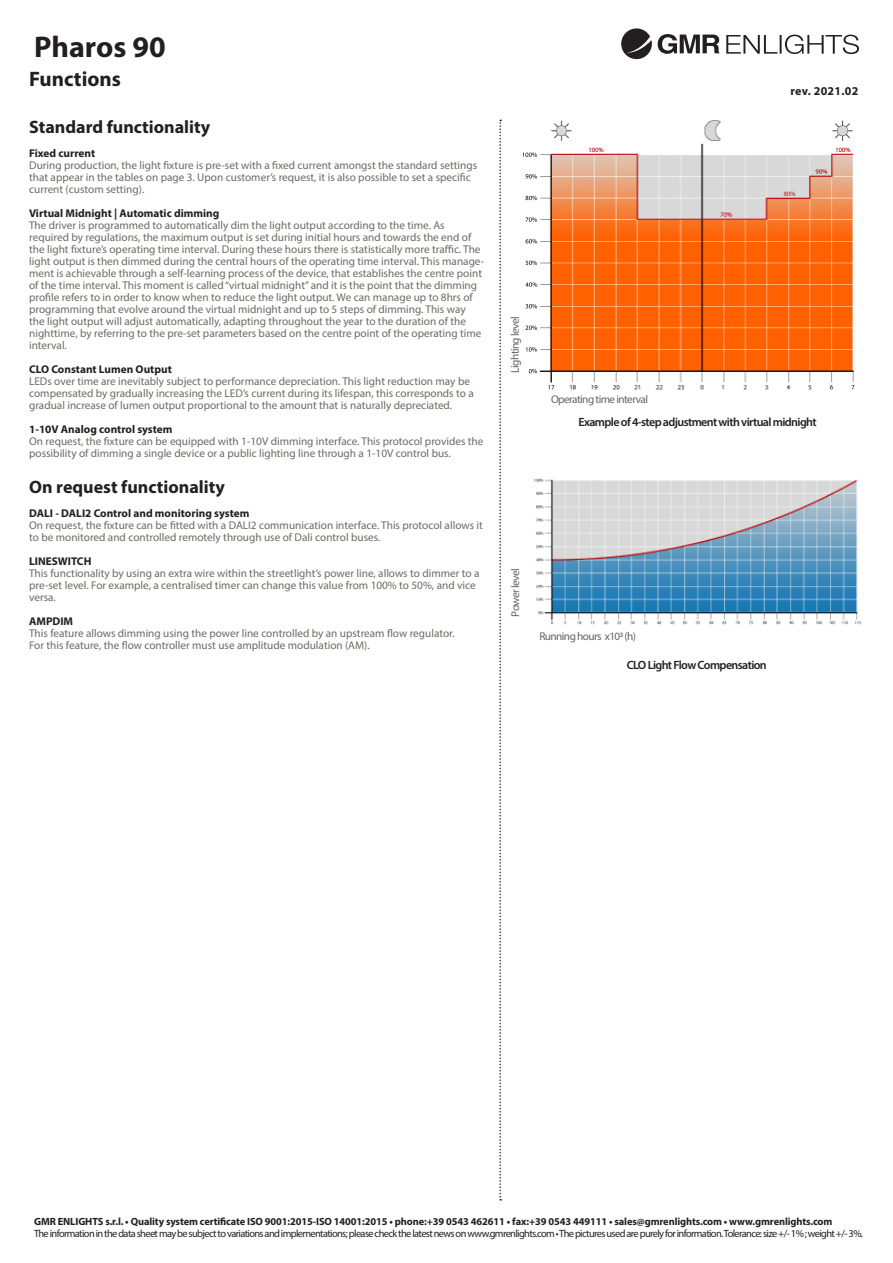
<style>
.page{position:relative;width:893px;height:1263px;background:#fff}
.page>*{position:absolute;margin:0;border:0;box-sizing:border-box;transform-origin:0 0}
.t1{font:700 30px "Myriad Pro";color:#231f20}
.t2{font:700 21px "Myriad Pro";color:#231f20}
.t3{font:700 18px "Myriad Pro";color:#231f20}
.t4{font:600 12px "Myriad Pro";letter-spacing:-.05em;color:#231f20}
.t5{font:700 12px "Myriad Pro";letter-spacing:.02em;color:#231f20}
.t6{font:11.25px/12px "Myriad Pro";color:#6c6a63}
.t7{font:700 11.25px "Myriad Pro";color:#231f20}
.t8{font:11.25px "Myriad Pro";letter-spacing:-.05em;color:#62655f}
.t9{font:10.5px "Myriad Pro";letter-spacing:-.06em;color:#231f20}
.t10{font:700 10.5px "Myriad Pro";letter-spacing:-.01em;color:#231f20}
</style>
<div class="page">
<svg style="left:621px;top:28px;width:31px;height:31px"></svg>
<svg style="left:658px;top:34px;width:61px;height:20px"></svg>
<svg style="left:726px;top:35px;width:133px;height:19px"></svg>
<svg style="left:499px;top:120px;width:2px;height:1080px"></svg>
<img style="left:525px;top:120px;width:330px;height:270px">
<img style="left:534px;top:478px;width:328px;height:147px">
<h1 class="t1" style="left:34px;top:27px;width:133px">Pharos 90</h1>
<h2 class="t2" style="left:29px;top:65px;width:93px">Functions</h2>
<h3 class="t3" style="left:29px;top:115px;width:183px">Standard functionality</h3>
<p class="t7" style="left:29px;top:145px;width:67px">Fixed current</p>
<p class="t6" style="left:29px;top:159px;width:449px">During production, the light fixture is pre-set with a fixed current amongst the standard settings that appear in the tables on page 3. Upon customer’s request, it is also possible to set a specific current (custom setting).</p>
<p class="t7" style="left:29px;top:205px;width:192px">Virtual Midnight | Automatic dimming</p>
<p class="t6" style="left:29px;top:219px;width:457px">The driver is programmed to automatically dim the light output according to the time. As required by regulations, the maximum output is set during initial hours and towards the end of the light fixture’s operating time interval. During these hours there is statistically more traffic. The light output is then dimmed during the central hours of the operating time interval. This manage&shy;ment is achievable through a self-learning process of the device, that establishes the centre point of the time interval. This moment is called “virtual midnight” and it is the point that the dimming profile refers to in order to know when to reduce the light output. We can manage up to 8hrs of programming that evolve around the virtual midnight and up to 5 steps of dimming. This way<br>the light output will adjust automatically, adapting throughout the year to the duration of the nighttime, by referring to the pre-set parameters based on the centre point of the operating time interval.</p>
<p class="t7" style="left:29px;top:361px;width:144px">CLO Constant Lumen Output</p>
<p class="t6" style="left:29px;top:375px;width:446px">LEDs over time are inevitably subject to performance depreciation. This light reduction may be compensated by gradually increasing the LED’s current during its lifespan, this corresponds to a gradual increase of lumen output proportional to the amount that is naturally depreciated.</p>
<p class="t7" style="left:29px;top:422px;width:145px">1-10V Analog control system</p>
<p class="t6" style="left:29px;top:435px;width:456px">On request, the fixture can be equipped with 1-10V dimming interface. This protocol provides the possibility of dimming a single device or a public lighting line through a 1-10V control bus.</p>
<h3 class="t3" style="left:29px;top:475px;width:197px">On request functionality</h3>
<p class="t7" style="left:29px;top:505px;width:222px">DALI - DALI2 Control and monitoring system</p>
<p class="t6" style="left:29px;top:519px;width:455px">On request, the fixture can be fitted with a DALI2 communication interface. This protocol allows it to be monitored and controlled remotely through use of Dali control buses.</p>
<p class="t7" style="left:29px;top:553px;width:64px">LINESWITCH</p>
<p class="t6" style="left:29px;top:567px;width:452px">This functionality by using an extra wire within the streetlight’s power line, allows to dimmer to a pre-set level. For example, a centralised timer can change this value from 100% to 50%, and vice versa.</p>
<p class="t7" style="left:29px;top:613px;width:45px">AMPDIM</p>
<p class="t6" style="left:29px;top:627px;width:427px">This feature allows dimming using the power line controlled by an upstream flow regulator.<br>For this feature, the flow controller must use amplitude modulation (AM).</p>
<p class="t5" style="left:790px;top:83px;width:69px">rev. 2021.02</p>
<p class="t8" style="left:508px;top:373px;width:58px;rotate:-90deg">Lighting level</p>
<p class="t8" style="left:551px;top:392px;width:98px">Operating time interval</p>
<p class="t4" style="left:578px;top:414px;width:240px">Example of 4-step adjustment with virtual midnight</p>
<p class="t8" style="left:508px;top:617px;width:49px;rotate:-90deg">Power level</p>
<p class="t8" style="left:539px;top:630px;width:98px">Running hours x103 (h)</p>
<p class="t4" style="left:627px;top:657px;width:142px">CLO Light Flow Compensation</p>
<p class="t10" style="left:34px;top:1215px;width:800px">GMR ENLIGHTS s.r.l. • Quality system certificate ISO 9001:2015-ISO 14001:2015 • phone:+39 0543 462611 • fax:+39 0543 449111 • sales@gmrenlights.com • www.gmrenlights.com</p>
<p class="t9" style="left:34px;top:1227px;width:831px">The information in the data sheet may be subject to variations and implementations; please check the latest news on www.gmrenlights.com • The pictures used are purely for information. Tolerance: size +/- 1% ; weight +/- 3%.</p>
</div>
